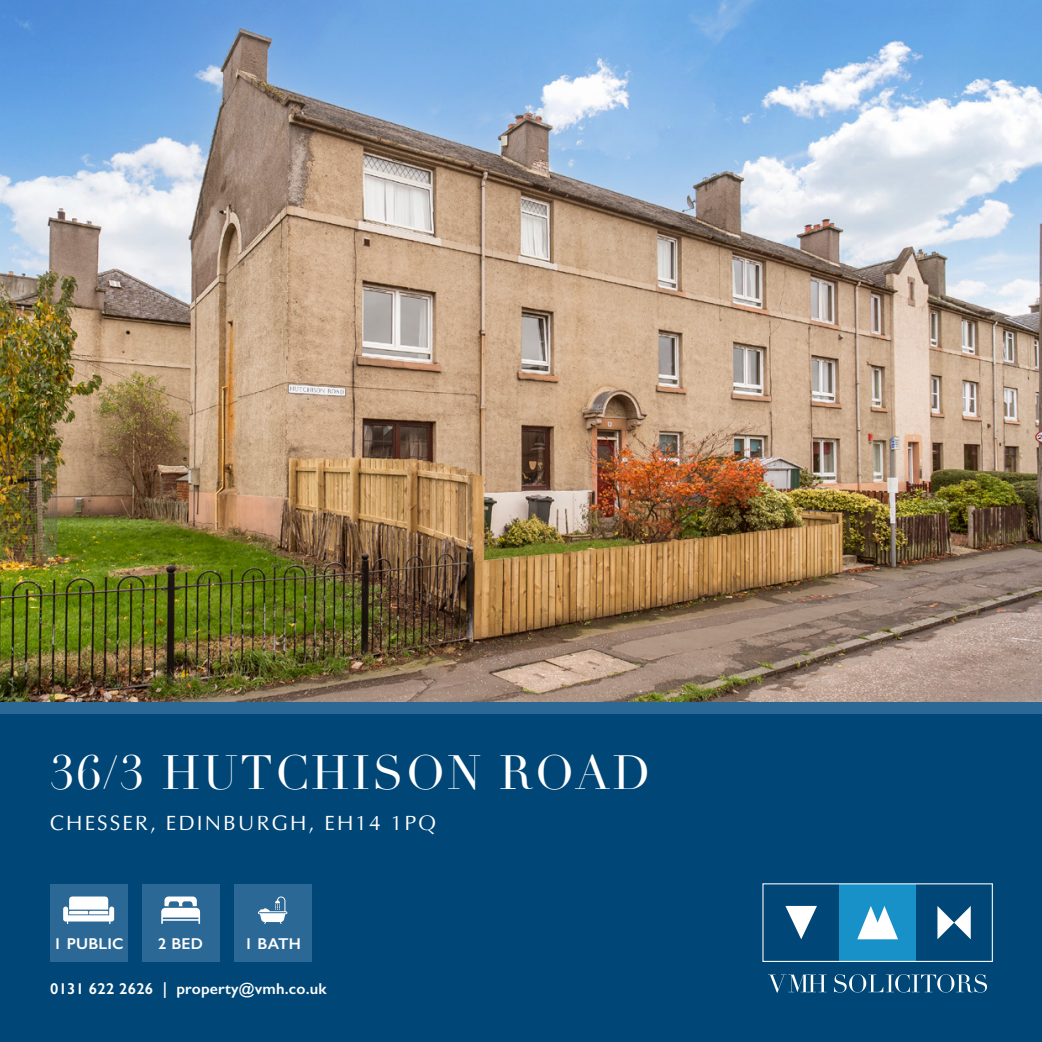
<style>
.page{position:relative;width:1042px;height:1042px;background:#fff}
.page>*{position:absolute;margin:0;border:0;box-sizing:border-box;transform-origin:0 0}
.Address_1{font:46.9px "Didot";letter-spacing:.05em;color:#fff}
.Address_2{font:21px "Optima";letter-spacing:.1em;color:#fff}
.Icons{font:600 15.75px "Gill Sans";letter-spacing:.015em;color:#fff}
</style>
<div class="page">
<div style="left:0;top:701px;width:1042px;height:341px;background:#004676"></div>
<svg style="left:785px;top:906px;width:32px;height:33px"></svg>
<svg style="left:937px;top:906px;width:34px;height:33px"></svg>
<div style="left:839px;top:884px;width:77px;height:77px;background:#1791c8"></div>
<svg style="left:857px;top:906px;width:41px;height:33px"></svg>
<div style="left:762px;top:883px;width:231px;height:79px;border:1px solid #fff"></div>
<svg style="left:768px;top:974px;width:219px;height:18px"></svg>
<div style="left:0;top:701px;width:1042px;height:13px;background:#2c6895"></div>
<div style="left:50px;top:884px;width:77px;height:77px;background:#2c6895"></div>
<div style="left:142px;top:884px;width:77px;height:77px;background:#2c6895"></div>
<div style="left:234px;top:884px;width:77px;height:77px;background:#2c6895"></div>
<svg style="left:161px;top:896px;width:39px;height:28px"></svg>
<svg style="left:258px;top:896px;width:29px;height:28px"></svg>
<svg style="left:63px;top:896px;width:51px;height:28px"></svg>
<img style="left:0;top:0;width:1042px;height:701px">
<p class="Address_1" style="left:50px;top:744px;width:602px">36/3 HUTCHISON ROAD</p>
<p class="Address_2" style="left:50px;top:807px;width:387px">CHESSER, EDINBURGH, EH14 1PQ</p>
<p class="Icons" style="left:54px;top:934px;width:72px">1 PUBLIC</p>
<p class="Icons" style="left:158px;top:934px;width:46px">2 BED</p>
<p class="Icons" style="left:244px;top:934px;width:58px">1 BATH</p>
<p class="Icons" style="left:50px;top:979px;width:278px">0131 622 2626 | property@vmh.co.uk</p>
</div>
